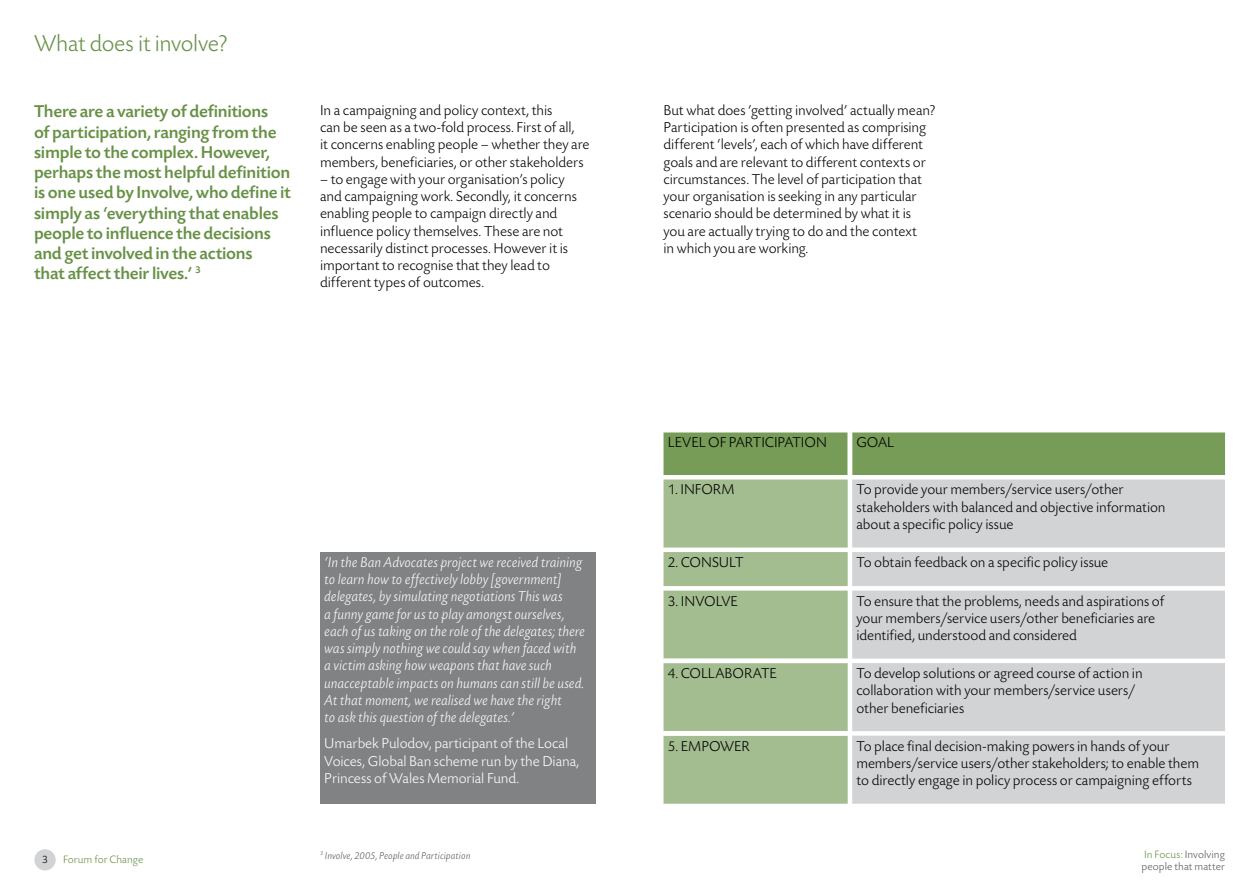
<style>
.page{position:relative;width:1259px;height:893px;background:#fff}
.page>*{position:absolute;margin:0;border:0;box-sizing:border-box;transform-origin:0 0}
.t1{font:300 24px "Today SB";letter-spacing:-.015em;color:#679146}
.t2{font:500 18px/20.2px "Today SB";letter-spacing:-.015em;color:#679146}
.t3{font:300 15px/17.2px "Today SB";letter-spacing:-.005em;color:#000}
.t4{font:italic 300 15px/17.2px "Today SB";letter-spacing:-.005em;color:#fff}
.t5{font:300 15px/17.2px "Today SB";letter-spacing:-.005em;color:#fff}
.t6{font:300 11.25px/12px "Today SB";letter-spacing:.005em;color:#58595b}
.t7{font:300 11.25px "Today SB";letter-spacing:.005em;color:#679146}
.t8{font:300 11.25px "Today SB";color:#000}
.t9{font:italic 300 10.5px "Today SB";letter-spacing:.005em;color:#58595b}
.s1{color:#679146}
</style>
<div class="page">
<div style="left:34px;top:849px;width:22px;height:21px;background:#d1d3d4;border-radius:50%"></div>
<div style="left:320px;top:552px;width:275px;height:252px;background:#808284"></div>
<svg style="left:663px;top:432px;width:562px;height:372px;background:#8aaa71"></svg>
<div style="left:663px;top:479px;width:184px;height:325px;background:#a4bd90"></div>
<div style="left:852px;top:479px;width:373px;height:325px;background:#d1d3d4"></div>
<svg style="left:663px;top:659px;width:184px;height:77px;background:#aec49d"></svg>
<h1 class="t1" style="left:34px;top:31px;width:195px">What does it involve?</h1>
<p class="t2" style="left:34px;top:102px;width:258px">There are a variety of definitions<br>of participation, ranging from the simple to the complex. However, perhaps the most helpful definition is one used by Involve, who define it simply as ‘everything that enables people to influence the decisions and get involved in the actions<br>that affect their lives.’ <sup>3</sup></p>
<p class="t3" style="left:663px;top:102px;width:273px">But what does ‘getting involved’ actually mean?<br>Participation is often presented as comprising different ‘levels’, each of which have different goals and are relevant to different contexts or circumstances. The level of participation that your organisation is seeking in any particular scenario should be determined by what it is you are actually trying to do and the context<br>in which you are working.</p>
<p class="t3" style="left:320px;top:102px;width:271px">In a campaigning and policy context, this<br>can be seen as a two-fold process. First of all,<br>it concerns enabling people – whether they are members, beneficiaries, or other stakeholders</p>
<p class="t3" style="left:320px;top:171px;width:258px">– to engage with your organisation’s policy and campaigning work. Secondly, it concerns enabling people to campaign directly and influence policy themselves. These are not necessarily distinct processes. However it is important to recognise that they lead to different types of outcomes.</p>
<p class="t4" style="left:324px;top:554px;width:262px">‘In the Ban Advocates project we received training to learn how to effectively lobby [government] delegates, by simulating negotiations This was<br>a funny game for us to play amongst ourselves, each of us taking on the role of the delegates; there was simply nothing we could say when faced with a victim asking how weapons that have such unacceptable impacts on humans can still be used.<br>At that moment, we realised we have the right<br>to ask this question of the delegates.’</p>
<p class="t5" style="left:324px;top:736px;width:256px">U marbek Pulodov, participant of the Local<br>Voices, Global Ban scheme run by the Diana,<br>Princess of Wales Memorial Fund.</p>
<p class="t3" style="left:668px;top:435px;width:16px">Level</p>
<p class="t3" style="left:708px;top:435px;width:102px">of partici pation</p>
<p class="t3" style="left:856px;top:435px;width:35px">Goal</p>
<p class="t3" style="left:668px;top:482px;width:27px">1. Info</p>
<p class="t3" style="left:713px;top:482px;width:23px">rm</p>
<p class="t3" style="left:856px;top:482px;width:311px">To provide your members/service users/other stakeholders with balanced and objective information about a specific policy issue</p>
<p class="t3" style="left:668px;top:554px;width:77px">2. Consult</p>
<p class="t3" style="left:856px;top:554px;width:253px">To obtain feedback on a specific policy issue</p>
<p class="t3" style="left:668px;top:593px;width:27px">3. Involve</p>
<p class="t3" style="left:856px;top:593px;width:309px">To ensure that the problems, needs and aspirations of your members/service users/other beneficiaries are identified, understood and considered</p>
<p class="t3" style="left:668px;top:665px;width:109px">4. Collabo rate</p>
<p class="t3" style="left:856px;top:665px;width:288px">To develop solutions or agreed course of action in collaboration with your members/service users/ other beneficiaries</p>
<p class="t3" style="left:668px;top:738px;width:83px">5. Empower</p>
<p class="t3" style="left:856px;top:738px;width:344px">To place final decision-making powers in hands of your members/service users/other stakeholders; to enable them to directly engage in policy process or campaigning efforts</p>
<p class="t8" style="left:42px;top:853px;width:7px">3</p>
<p class="t7" style="left:63px;top:854px;width:82px">Forum for Change</p>
<p class="t6" style="left:1141px;top:848px;width:85px"><span class="s1">In Focus:</span> Involving people that matter</p>
<p class="t9" style="left:320px;top:850px;width:152px"><sup>3</sup> Involve, 2005, People and Participation</p>
</div>
